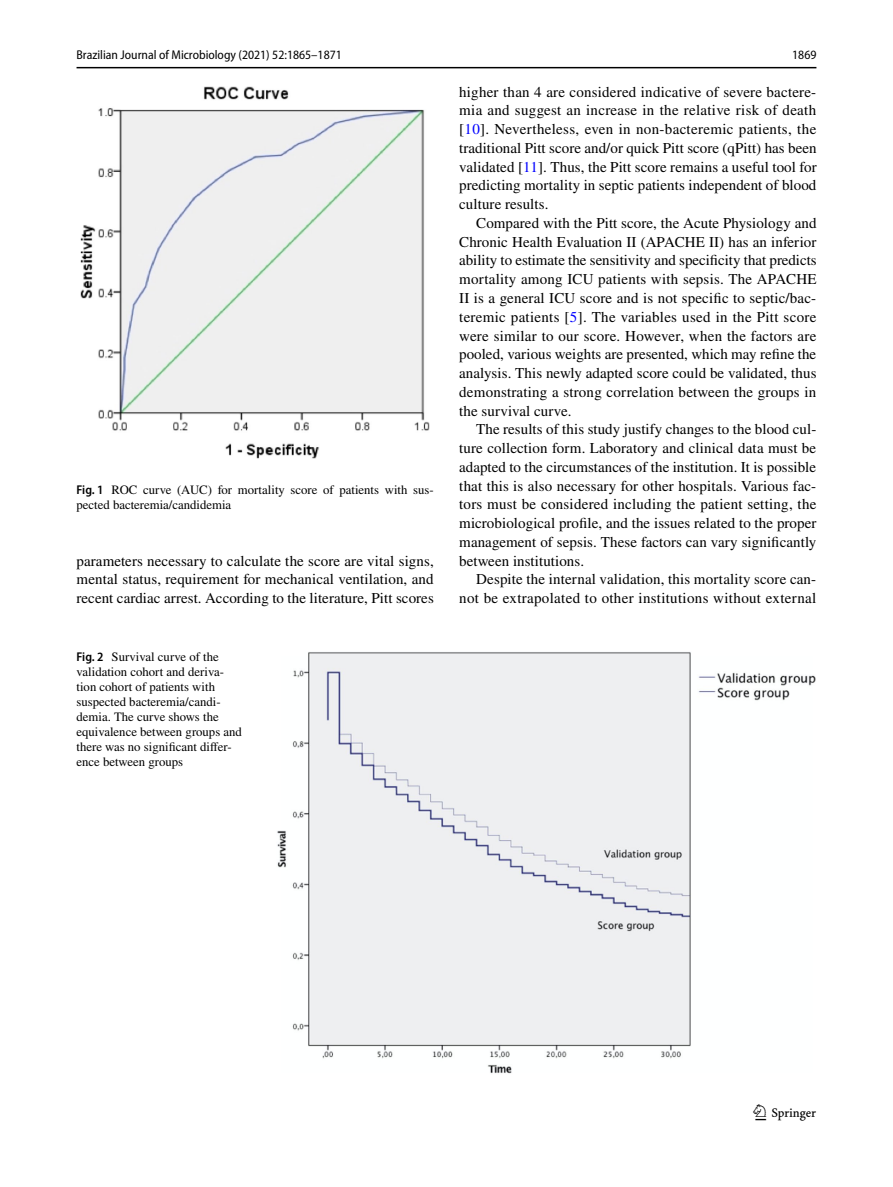
<style>
.page{position:relative;width:893px;height:1187px;background:#fff}
.page>*{position:absolute;margin:0;border:0;box-sizing:border-box;transform-origin:0 0}
.t1{font:22.5px "Springnew Regular 3";color:#000}
.t2{font:15px/18.8px "STIX";letter-spacing:.005em;color:#000;text-align:justify}
.t3{font:12.75px/15px "STIX";color:#000}
.t4{font:semi-condensed 12.75px "Myriad Pro";color:#000}
.s1{font-family:"Myriad Pro";font-weight:600;font-stretch:semi-condensed}
.s2{color:#00f}
</style>
<div class="page">
<hr style="left:77px;top:67px;width:739px;height:1px;background:#000">
<img style="left:81px;top:87px;width:348px;height:371px">
<img style="left:277px;top:652px;width:539px;height:421px">
<p class="t4" style="left:77px;top:48px;width:267px">Brazilian Journal of Microbiology (2021) 52:1865–1871</p>
<p class="t4" style="left:792px;top:48px;width:26px">1869</p>
<p class="t3" style="left:77px;top:482px;width:359px"><span class="s1">Fig. 1</span> ROC curve (AUC) for mortality score of patients with sus&shy;pected bacteremia/candidemia</p>
<p class="t2" style="left:77px;top:552px;width:359px">parameters necessary to calculate the score are vital signs, mental status, requirement for mechanical ventilation, and recent cardiac arrest. According to the literature, Pitt scores</p>
<p class="t3" style="left:77px;top:650px;width:167px"><span class="s1">Fig. 2</span> Survival curve of the validation cohort and deriva&shy;tion cohort of patients with suspected bacteremia/candi&shy;demia. The curve shows the equivalence between groups and there was no significant differ&shy;ence between groups</p>
<p class="t2" style="left:459px;top:83px;width:359px">higher than 4 are considered indicative of severe bactere&shy;mia and suggest an increase in the relative risk of death [<span class="s2">10</span>]. Nevertheless, even in non-bacteremic patients, the traditional Pitt score and/or quick Pitt score (qPitt) has been validated [<span class="s2">11</span>]. Thus, the Pitt score remains a useful tool for predicting mortality in septic patients independent of blood culture results.</p>
<p class="t2" style="left:459px;top:214px;width:359px;text-indent:17px">Compared with the Pitt score, the Acute Physiology and Chronic Health Evaluation II (APACHE II) has an inferior ability to estimate the sensitivity and specificity that predicts mortality among ICU patients with sepsis. The APACHE II is a general ICU score and is not specific to septic/bac&shy;teremic patients [<span class="s2">5</span>]. The variables used in the Pitt score were similar to our score. However, when the factors are pooled, various weights are presented, which may refine the analysis. This newly adapted score could be validated, thus demonstrating a strong correlation between the groups in the survival curve.</p>
<p class="t2" style="left:459px;top:421px;width:359px;text-indent:17px">The results of this study justify changes to the blood cul&shy;ture collection form. Laboratory and clinical data must be adapted to the circumstances of the institution. It is possible that this is also necessary for other hospitals. Various fac&shy;tors must be considered including the patient setting, the microbiological profile, and the issues related to the proper management of sepsis. These factors can vary significantly between institutions.</p>
<p class="t2" style="left:459px;top:571px;width:359px;text-align:right">Despite the internal validation, this mortality score can&shy;not be extrapolated to other institutions without external</p>
<h1 class="t1" style="left:755px;top:1104px;width:62px">1 3</h1>
</div>
